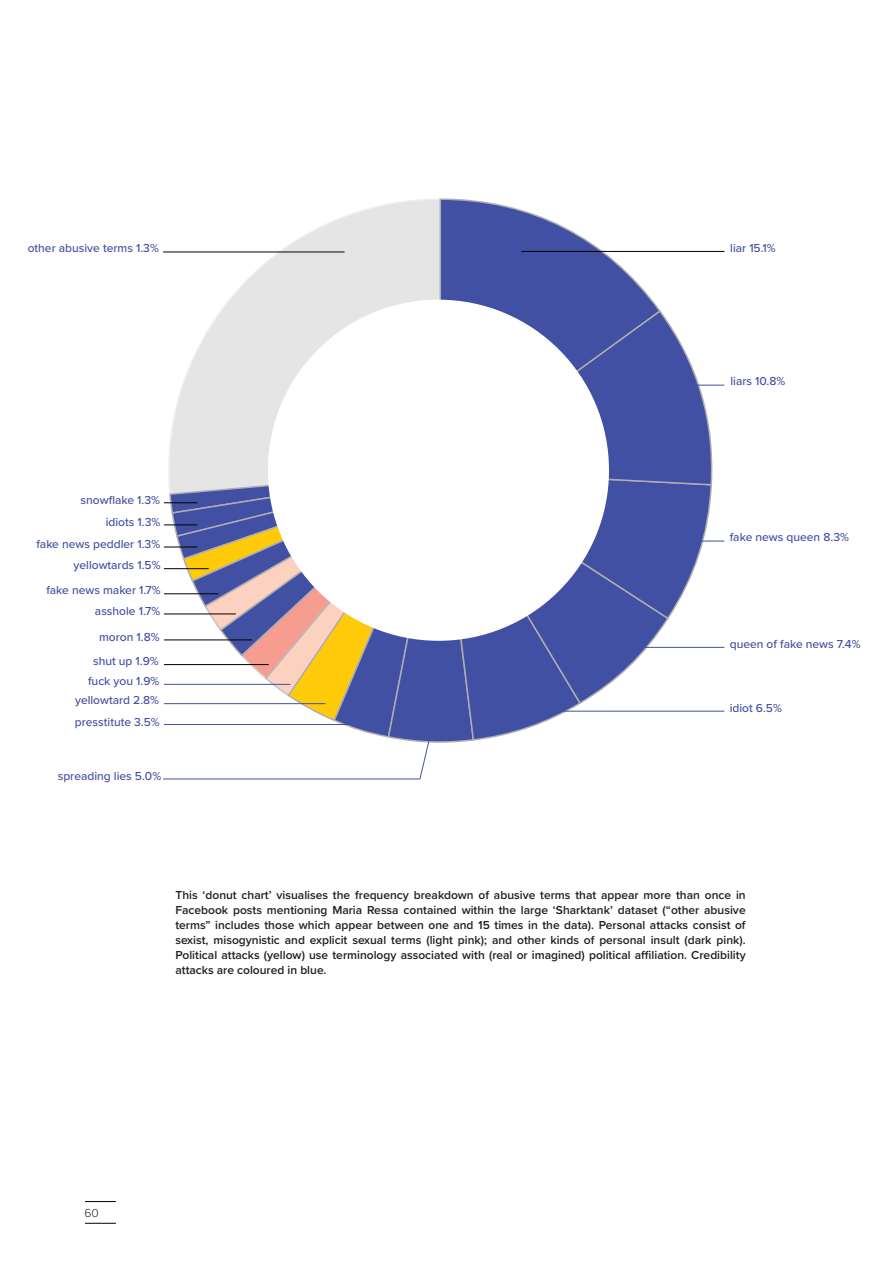
<style>
.page{position:relative;width:893px;height:1263px;background:#fff}
.page>*{position:absolute;margin:0;border:0;box-sizing:border-box;transform-origin:0 0}
.t1{font:600 12px/15px "Proxima Nova";color:#231f20;text-align:justify}
.t2{font:500 12px "Proxima Nova";color:#4150a2}
.t3{font:300 12px "Proxima Nova";color:#231f20}
</style>
<div class="page">
<hr style="left:85px;top:1223px;width:31px;height:1px;background:#000">
<hr style="left:85px;top:1201px;width:31px;height:1px;background:#000">
<svg style="left:167px;top:199px;width:271px;height:269px"></svg>
<svg style="left:662px;top:313px;width:53px;height:155px"></svg>
<svg style="left:438px;top:198px;width:224px;height:270px"></svg>
<div style="left:268px;top:300px;width:341px;height:341px;background:#fff;border-radius:50%"></div>
<hr style="left:521px;top:251px;width:203px;height:1px;background:#000">
<hr style="left:163px;top:252px;width:182px;height:1px;background:#000">
<hr style="left:164px;top:502px;width:33px;height:1px;background:#000">
<hr style="left:164px;top:525px;width:33px;height:1px;background:#000">
<hr style="left:164px;top:547px;width:33px;height:1px;background:#000">
<hr style="left:164px;top:568px;width:45px;height:1px;background:#000">
<hr style="left:164px;top:593px;width:54px;height:1px;background:#000">
<hr style="left:164px;top:614px;width:72px;height:1px;background:#000">
<hr style="left:164px;top:640px;width:88px;height:1px;background:#000">
<hr style="left:164px;top:664px;width:105px;height:1px;background:#000">
<hr style="left:164px;top:684px;width:126px;height:1px;background:#4150a2">
<hr style="left:164px;top:703px;width:162px;height:1px;background:#4150a2">
<hr style="left:164px;top:724px;width:216px;height:1px;background:#4150a2">
<hr style="left:620px;top:385px;width:104px;height:1px;background:#4150a2">
<hr style="left:620px;top:541px;width:104px;height:1px;background:#4150a2">
<hr style="left:604px;top:647px;width:120px;height:1px;background:#4150a2">
<hr style="left:503px;top:711px;width:221px;height:1px;background:#4150a2">
<svg style="left:168px;top:468px;width:545px;height:311px"></svg>
<hr style="left:163px;top:779px;width:257px;height:1px;background:#4150a2">
<p class="t2" style="left:28px;top:239px;width:133px">other abusive terms 1.3%</p>
<p class="t2" style="left:730px;top:239px;width:47px">liar 15.1%</p>
<p class="t2" style="left:730px;top:372px;width:56px">liars 10.8%</p>
<p class="t2" style="left:81px;top:491px;width:81px">snowflake 1.3%</p>
<p class="t2" style="left:106px;top:513px;width:56px">idiots 1.3%</p>
<p class="t2" style="left:36px;top:535px;width:125px">fake news peddler 1.3%</p>
<p class="t2" style="left:74px;top:556px;width:88px">yellowtards 1.5%</p>
<p class="t2" style="left:46px;top:581px;width:116px">fake news maker 1.7%</p>
<p class="t2" style="left:95px;top:602px;width:67px">asshole 1.7%</p>
<p class="t2" style="left:99px;top:628px;width:62px">moron 1.8%</p>
<p class="t2" style="left:93px;top:652px;width:67px">shut up 1.9%</p>
<p class="t2" style="left:88px;top:672px;width:73px">fuck you 1.9%</p>
<p class="t2" style="left:75px;top:691px;width:86px">yellowtard 2.8%</p>
<p class="t2" style="left:75px;top:713px;width:86px">presstitute 3.5%</p>
<p class="t2" style="left:58px;top:767px;width:105px">spreading lies 5.0%</p>
<p class="t2" style="left:730px;top:528px;width:121px">fake news queen 8.3%</p>
<p class="t2" style="left:730px;top:635px;width:132px">queen of fake news 7.4%</p>
<p class="t2" style="left:730px;top:699px;width:54px">idiot 6.5%</p>
<p class="t1" style="left:175px;top:887px;width:572px">This ‘donut chart’ visualises the frequency breakdown of abusive terms that appear more than once in Facebook posts mentioning Maria Ressa contained within the large ‘Sharktank’ dataset (“other abusive terms” includes those which appear between one and 15 times in the data). Personal attacks consist of sexist, misogynistic and explicit sexual terms (light pink); and other kinds of personal insult (dark pink).<br>Political attacks (yellow) use terminology associated with (real or imagined) political affiliation. Credibility attacks are coloured in blue.</p>
<p class="t3" style="left:85px;top:1203px;width:16px">60</p>
</div>
